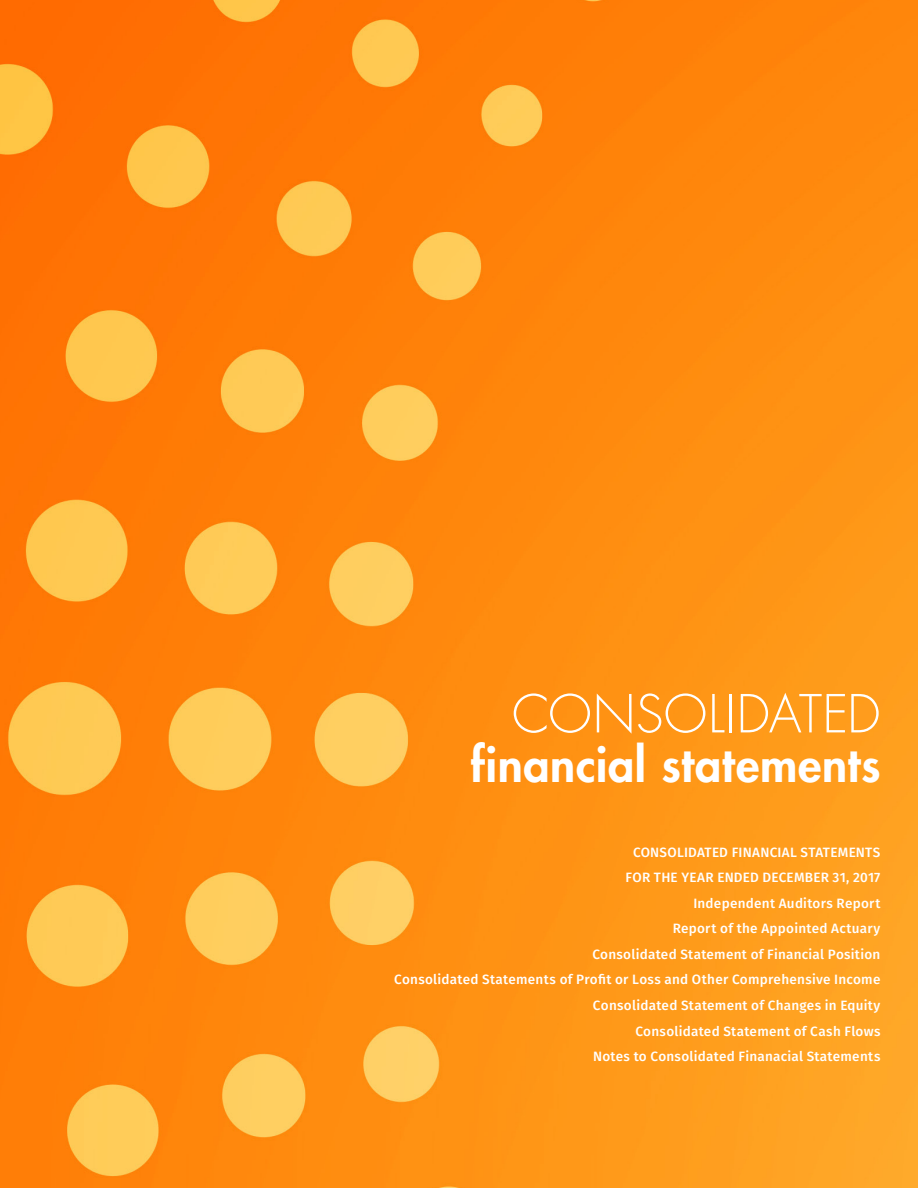
<style>
.page{position:relative;width:918px;height:1188px;background:#fff}
.page>*{position:absolute;margin:0;border:0;box-sizing:border-box;transform-origin:0 0}
.Title_Cover_48pt{font:300 51px "Futura Std";letter-spacing:.005em;color:#fff}
.Title_Cover_48pt-2{font:800 46.5px "Futura Std";letter-spacing:.015em;color:#fff}
.Grey{font:500 13.5px "Fira Sans";letter-spacing:.02em;color:#fff}
</style>
<div class="page">
<img style="left:0;top:0;width:918px;height:1188px">
<p class="Title_Cover_48pt" style="left:512px;top:683px;width:370px">CONSOLIDATED</p>
<p class="Title_Cover_48pt-2" style="left:471px;top:735px;width:411px">financial statements</p>
<p class="Grey" style="left:633px;top:842px;width:249px">CONSOLIDATED FINANCIAL STATEMENTS</p>
<p class="Grey" style="left:626px;top:868px;width:256px">FOR THE YEAR ENDED DECEMBER 31, 2017</p>
<p class="Grey" style="left:693px;top:894px;width:189px">Independent Auditors Report</p>
<p class="Grey" style="left:673px;top:919px;width:209px">Report of the Appointed Actuary</p>
<p class="Grey" style="left:592px;top:945px;width:290px">Consolidated Statement of Financial Position</p>
<p class="Grey" style="left:394px;top:970px;width:488px">Consolidated Statements of Profit or Loss and Other Comprehensive Income</p>
<p class="Grey" style="left:593px;top:996px;width:289px">Consolidated Statement of Changes in Equity</p>
<p class="Grey" style="left:635px;top:1021px;width:247px">Consolidated Statement of Cash Flows</p>
<p class="Grey" style="left:593px;top:1047px;width:289px">Notes to Consolidated Finanacial Statements</p>
</div>
